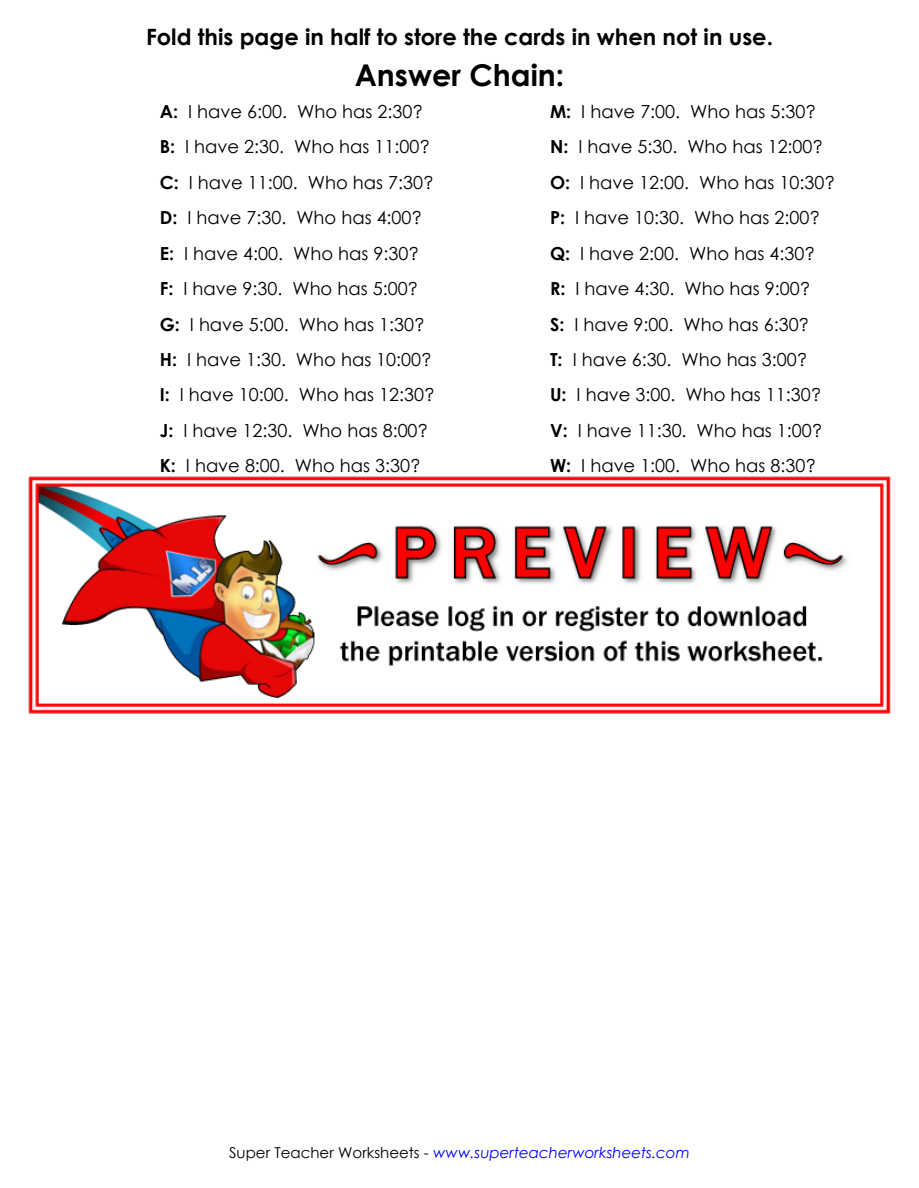
<style>
.page{position:relative;width:919px;height:1188px;background:#fff}
.page>*{position:absolute;margin:0;border:0;box-sizing:border-box;transform-origin:0 0}
.t1{font:700 30px "Century Gothic 2";color:#000}
.t2{font:700 22.5px "Century Gothic 2";color:#000}
.t3{font:18px/35.4px "Century Gothic 2";color:#000}
.t4{font:italic 15px "Century Gothic 2";color:#00f}
.s1{font-weight:700}
.s2{font-style:normal;color:#000}
</style>
<div class="page">
<img style="left:28px;top:476px;width:863px;height:238px">
<p class="t2" style="left:146px;top:20px;width:628px">Fold this page in half to store the cards in when not in use.</p>
<h1 class="t1" style="left:354px;top:52px;width:211px">Answer Chain:</h1>
<p class="t3" style="left:160px;top:93px;width:272px"><span class="s1">A:</span> I have 6:00. Who has 2:30?<br><span class="s1">B:</span> I have 2:30. Who has 11:00?</p>
<p class="t3" style="left:550px;top:93px;width:267px"><span class="s1">M:</span> I have 7:00. Who has 5:30?</p>
<p class="t3" style="left:550px;top:129px;width:274px"><span class="s1">N:</span> I have 5:30. Who has 12:00?</p>
<p class="t3" style="left:160px;top:164px;width:275px"><span class="s1">C:</span> I have 11:00. Who has 7:30?</p>
<p class="t3" style="left:550px;top:164px;width:286px"><span class="s1">O:</span> I have 12:00. Who has 10:30?</p>
<p class="t3" style="left:160px;top:200px;width:264px"><span class="s1">D:</span> I have 7:30. Who has 4:00?</p>
<p class="t3" style="left:550px;top:200px;width:271px"><span class="s1">P:</span> I have 10:30. Who has 2:00?</p>
<p class="t3" style="left:160px;top:235px;width:261px"><span class="s1">E:</span> I have 4:00. Who has 9:30?</p>
<p class="t3" style="left:550px;top:235px;width:266px"><span class="s1">Q:</span> I have 2:00. Who has 4:30?</p>
<p class="t3" style="left:160px;top:271px;width:260px"><span class="s1">F:</span> I have 9:30. Who has 5:00?</p>
<p class="t3" style="left:550px;top:271px;width:262px"><span class="s1">R:</span> I have 4:30. Who has 9:00?</p>
<p class="t3" style="left:160px;top:306px;width:266px"><span class="s1">G:</span> I have 5:00. Who has 1:30?</p>
<p class="t3" style="left:550px;top:306px;width:261px"><span class="s1">S:</span> I have 9:00. Who has 6:30?</p>
<p class="t3" style="left:160px;top:342px;width:273px"><span class="s1">H:</span> I have 1:30. Who has 10:00?</p>
<p class="t3" style="left:550px;top:341px;width:259px"><span class="s1">T:</span> I have 6:30. Who has 3:00?</p>
<p class="t3" style="left:160px;top:377px;width:276px"><span class="s1">I:</span> I have 10:00. Who has 12:30?</p>
<p class="t3" style="left:550px;top:377px;width:273px"><span class="s1">U:</span> I have 3:00. Who has 11:30?</p>
<p class="t3" style="left:160px;top:412px;width:270px"><span class="s1">J:</span> I have 12:30. Who has 8:00?</p>
<p class="t3" style="left:550px;top:412px;width:274px"><span class="s1">V:</span> I have 11:30. Who has 1:00?</p>
<p class="t3" style="left:160px;top:448px;width:262px"><span class="s1">K:</span> I have 8:00. Who has 3:30?</p>
<p class="t3" style="left:550px;top:448px;width:267px"><span class="s1">W:</span> I have 1:00. Who has 8:30?</p>
<p class="t4" style="left:229px;top:1142px;width:462px"><span class="s2">Super Teacher Worksheets -</span> www.superteacherworksheets.com</p>
</div>
